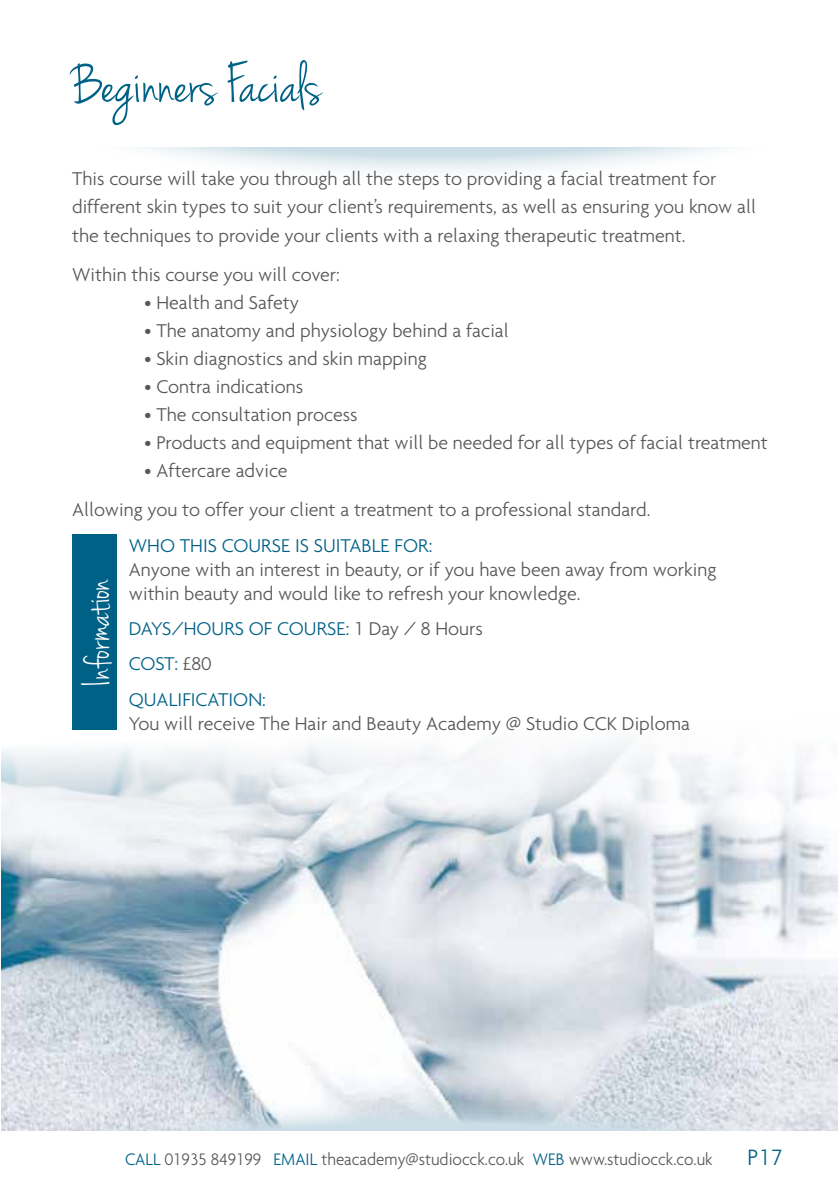
<style>
.page{position:relative;width:840px;height:1191px;background:#fff}
.page>*{position:absolute;margin:0;border:0;box-sizing:border-box;transform-origin:0 0}
.t1{font:60px "Jenna Sue";color:#006187}
.t2{font:40px "Jenna Sue";letter-spacing:-.005em;color:#fff}
.t3{font:300 24px "Agenda";color:#006187;scale:.95 1}
.t4{font:300 20px/28px "Agenda";color:#575756}
.t5{font:300 20px/35.4px "Agenda";color:#006187}
.t6{font:300 18px "Agenda";color:#575756;scale:.95 1}
.s1{color:#575756}
.s2{color:#006187}
</style>
<div class="page">
<svg style="left:139px;top:147px;width:589px;height:25px"></svg>
<img style="left:1px;top:710px;width:836px;height:385px">
<div style="left:72px;top:534px;width:44px;height:196px;background:#006187"></div>
<svg style="left:1px;top:1095px;width:837px;height:36px;background:#d6dee5"></svg>
<h1 class="t1" style="left:72px;top:50px;width:251px">Beginners Facials</h1>
<p class="t4" style="left:72px;top:165px;width:685px">This course will take you through all the steps to providing a facial treatment for different skin types to suit your client’s requirements, as well as ensuring you know all the techniques to provide your clients with a relaxing therapeutic treatment.</p>
<p class="t4" style="left:72px;top:260px;width:269px">Within this course you will cover:</p>
<p class="t4" style="left:144px;top:288px;width:156px">• Health and Safety</p>
<p class="t4" style="left:144px;top:316px;width:366px">• The anatomy and physiology behind a facial</p>
<p class="t4" style="left:144px;top:344px;width:284px">• Skin diagnostics and skin mapping</p>
<p class="t4" style="left:144px;top:372px;width:160px">• Contra indications</p>
<p class="t4" style="left:144px;top:400px;width:215px">• The consultation process</p>
<p class="t4" style="left:144px;top:428px;width:625px">• Products and equipment that will be needed for all types of facial treatment</p>
<p class="t4" style="left:72px;top:450px;width:579px;line-height:39.4px;text-indent:72px">• Aftercare advice<br>Allowing you to offer your client a treatment to a professional standard.</p>
<p class="t5" style="left:129px;top:527px;width:305px">WHO THIS COURSE IS SUITABLE FOR:</p>
<p class="t4" style="left:129px;top:557px;width:588px;line-height:24px">Anyone with an interest in beauty, or if you have been away from working within beauty and would like to refresh your knowledge.</p>
<p class="t5" style="left:129px;top:610px;width:355px">DAYS/HOURS OF COURSE: <span class="s1">1 Day / 8 Hours<br></span>COST: <span class="s1">£80<br></span>QUALIFICATION:</p>
<p class="t4" style="left:129px;top:709px;width:562px">You will receive The Hair and Beauty Academy @ Studio CCK Diploma</p>
<h2 class="t2" style="left:74px;top:685px;width:108px;rotate:-90deg">Information</h2>
<p class="t6" style="left:125px;top:1149px;width:619px"><span class="s2">CALL</span> 01935 849199 <span class="s2">EMAIL</span> theacademy@studiocck.co.uk <span class="s2">WEB</span> www.studiocck.co.uk</p>
<p class="t3" style="left:747px;top:1143px;width:39px">P17</p>
</div>
